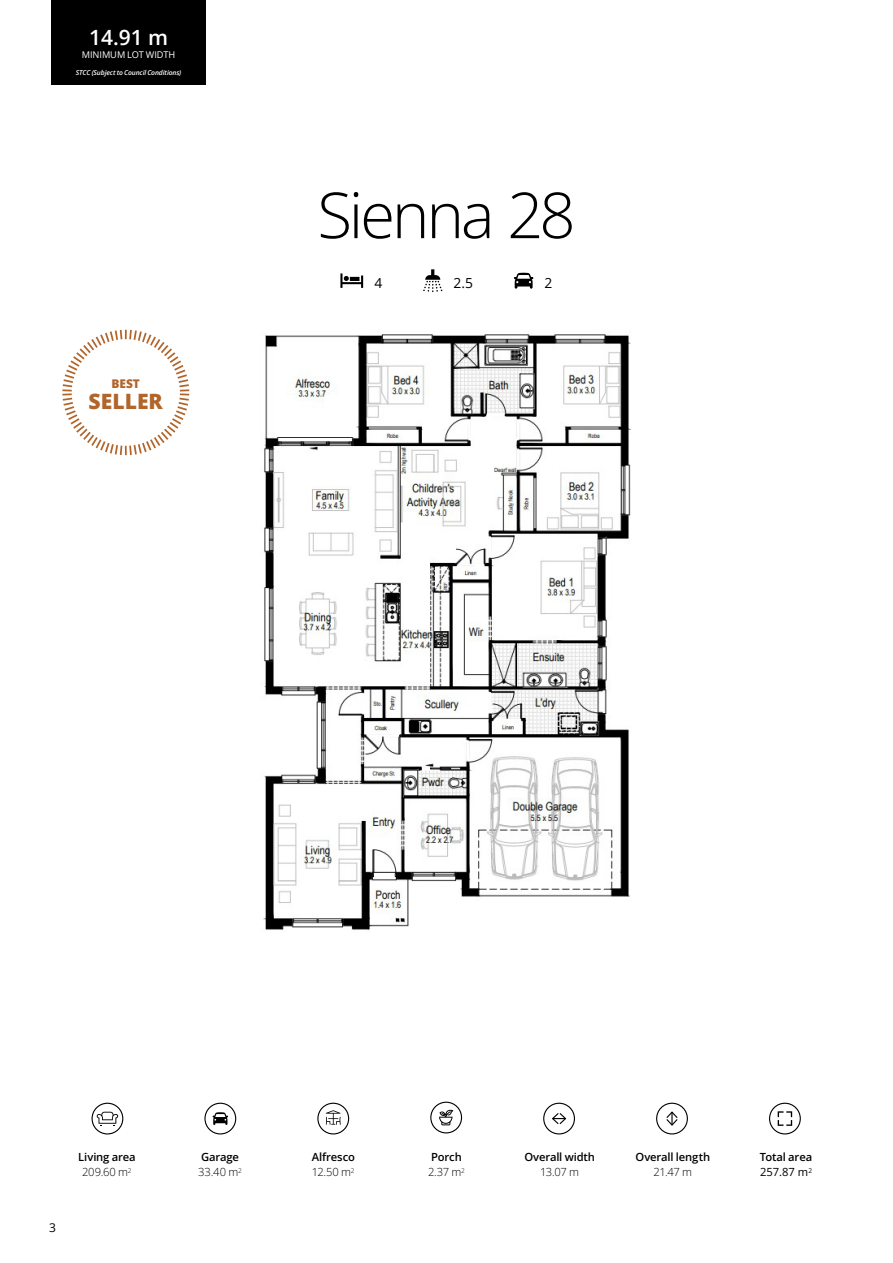
<style>
.page{position:relative;width:893px;height:1263px;background:#fff}
.page>*{position:absolute;margin:0;border:0;box-sizing:border-box;transform-origin:0 0}
.t1{font:300 63.45px "Open Sans";letter-spacing:-.05em;color:#000}
.t2{font:800 21.15px "Open Sans";color:#b1652a}
.t3{font:600 21px "Open Sans";color:#fff}
.t4{font:13.8px "Open Sans";color:#000}
.t5{font:800 12px "Open Sans";color:#b1652a}
.t6{font:12px "Open Sans";color:#000}
.t7{font:600 11.25px/15.8px "Open Sans";letter-spacing:-.015em;color:#000}
.t8{font:300 11.25px "Open Sans";letter-spacing:-.04em;color:#000}
.t9{font:9.3px "Open Sans";letter-spacing:-.005em;color:#fff}
.t10{font:italic 600 6.75px "Open Sans";letter-spacing:-.015em;color:#fff}
.s1{font-weight:300}
.s2{font-weight:400}
</style>
<div class="page">
<div style="left:51px;top:0;width:155px;height:85px;background:#000"></div>
<div style="left:769px;top:1103px;width:32px;height:31px;border:1px solid #000;border-radius:50%"></div>
<svg style="left:778px;top:1111px;width:14px;height:15px"></svg>
<div style="left:656px;top:1103px;width:32px;height:31px;border:1px solid #000;border-radius:50%"></div>
<svg style="left:666px;top:1111px;width:12px;height:15px"></svg>
<div style="left:543px;top:1103px;width:32px;height:31px;border:1px solid #000;border-radius:50%"></div>
<svg style="left:552px;top:1113px;width:15px;height:12px"></svg>
<div style="left:317px;top:1103px;width:32px;height:31px;border:1px solid #000;border-radius:50%"></div>
<svg style="left:326px;top:1110px;width:15px;height:15px"></svg>
<div style="left:204px;top:1103px;width:32px;height:31px;border:1px solid #000;border-radius:50%"></div>
<svg style="left:213px;top:1112px;width:15px;height:13px"></svg>
<div style="left:430px;top:1102px;width:32px;height:31px;border:1px solid #000;border-radius:50%"></div>
<svg style="left:439px;top:1109px;width:14px;height:16px"></svg>
<div style="left:92px;top:1103px;width:31px;height:31px;border:1px solid #000;border-radius:50%"></div>
<svg style="left:97px;top:1112px;width:21px;height:12px"></svg>
<img style="left:263px;top:334px;width:368px;height:596px">
<svg style="left:62px;top:329px;width:128px;height:127px"></svg>
<svg style="left:340px;top:273px;width:23px;height:15px"></svg>
<svg style="left:514px;top:273px;width:19px;height:16px"></svg>
<svg style="left:423px;top:269px;width:19px;height:23px"></svg>
<h3 class="t3" style="left:89px;top:23px;width:81px">14.91 m</h3>
<p class="t9" style="left:82px;top:48px;width:95px">MINIMUM LOT WIDTH</p>
<p class="t10" style="left:76px;top:67px;width:107px">STCC (Subject to Council Conditions)</p>
<p class="t5" style="left:111px;top:376px;width:30px">BEST</p>
<h2 class="t2" style="left:89px;top:387px;width:76px">SELLER</h2>
<h1 class="t1" style="left:317px;top:172px;width:260px">Sienna 28</h1>
<p class="t4" style="left:374px;top:274px;width:9px">4</p>
<p class="t4" style="left:454px;top:274px;width:21px">2.5</p>
<p class="t4" style="left:545px;top:274px;width:9px">2</p>
<p class="t6" style="left:49px;top:1220px;width:8px">3</p>
<p class="t7" style="left:78px;top:1148px;width:59px;text-align:center">Living area<br><span class="s1">209.60 m</span><sup>2</sup></p>
<p class="t7" style="left:198px;top:1148px;width:45px">Garage<br><span class="s1">33.40 m</span><sup>2</sup></p>
<p class="t7" style="left:312px;top:1148px;width:45px">Alfresco<br><span class="s1">12.50 m</span><sup>2</sup></p>
<p class="t7" style="left:428px;top:1148px;width:38px">Porch<br><span class="s1">2.37 m</span><sup>2</sup></p>
<p class="t7" style="left:524px;top:1148px;width:72px">Overall width</p>
<p class="t8" style="left:540px;top:1164px;width:40px">13.07 m</p>
<p class="t7" style="left:636px;top:1148px;width:76px">Overall length</p>
<p class="t8" style="left:653px;top:1164px;width:40px">21.47 m</p>
<p class="t7" style="left:760px;top:1148px;width:54px">Total area<br><span class="s2">257.87 m</span><sup>2</sup></p>
</div>
